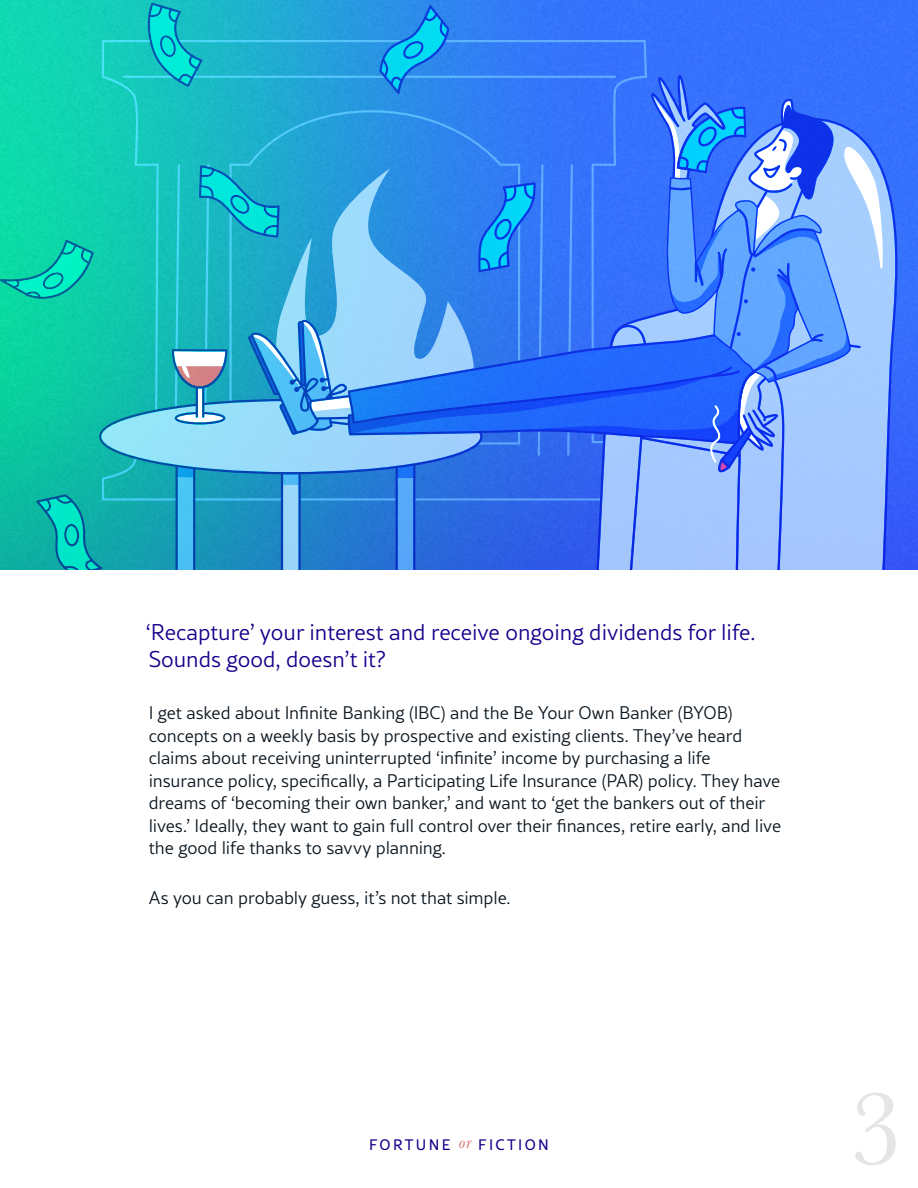
<style>
.page{position:relative;width:918px;height:1188px;background:#fff}
.page>*{position:absolute;margin:0;border:0;box-sizing:border-box;transform-origin:0 0}
.t1{font:108px "Baskerville";color:#e5e5e5}
.t2{font:300 22.5px/27px "Rival Sans";color:#15008b}
.t3{font:300 18px/22.5px "Rival Sans";letter-spacing:-.005em;color:#0b161f}
.t4{font:15px "Rival Sans";letter-spacing:.16em;color:#15008b}
.s1{font-family:"Baskerville";font-style:italic;font-size:18px;color:#d86861}
</style>
<div class="page">
<svg style="left:884px;top:111px;width:34px;height:459px;background:#3669fb"></svg>
<svg style="left:884px;top:116px;width:19px;height:454px;background:#4b79fa"></svg>
<svg style="left:0;top:3px;width:884px;height:567px;background:#3fa0e1"></svg>
<p class="t2" style="left:146px;top:619px;width:611px">‘Recapture’ your interest and receive ongoing dividends for life.<br>Sounds good, doesn’t it?</p>
<p class="t3" style="left:149px;top:702px;width:634px">I get asked about Infinite Banking (IBC) and the Be Your Own Banker (BYOB) concepts on a weekly basis by prospective and existing clients. They’ve heard claims about receiving uninterrupted ‘infinite’ income by purchasing a life insurance policy, specifically, a Participating Life Insurance (PAR) policy. They have dreams of ‘becoming their own banker,’ and want to ‘get the bankers out of their lives.’ Ideally, they want to gain full control over their finances, retire early, and live the good life thanks to savvy planning.</p>
<p class="t3" style="left:149px;top:886px;width:363px">As you can probably guess, it’s not that simple.</p>
<p class="t4" style="left:369px;top:1134px;width:181px">FORTUNE <span class="s1">or</span> FICTION</p>
<h1 class="t1" style="left:849px;top:1060px;width:55px">3</h1>
</div>
